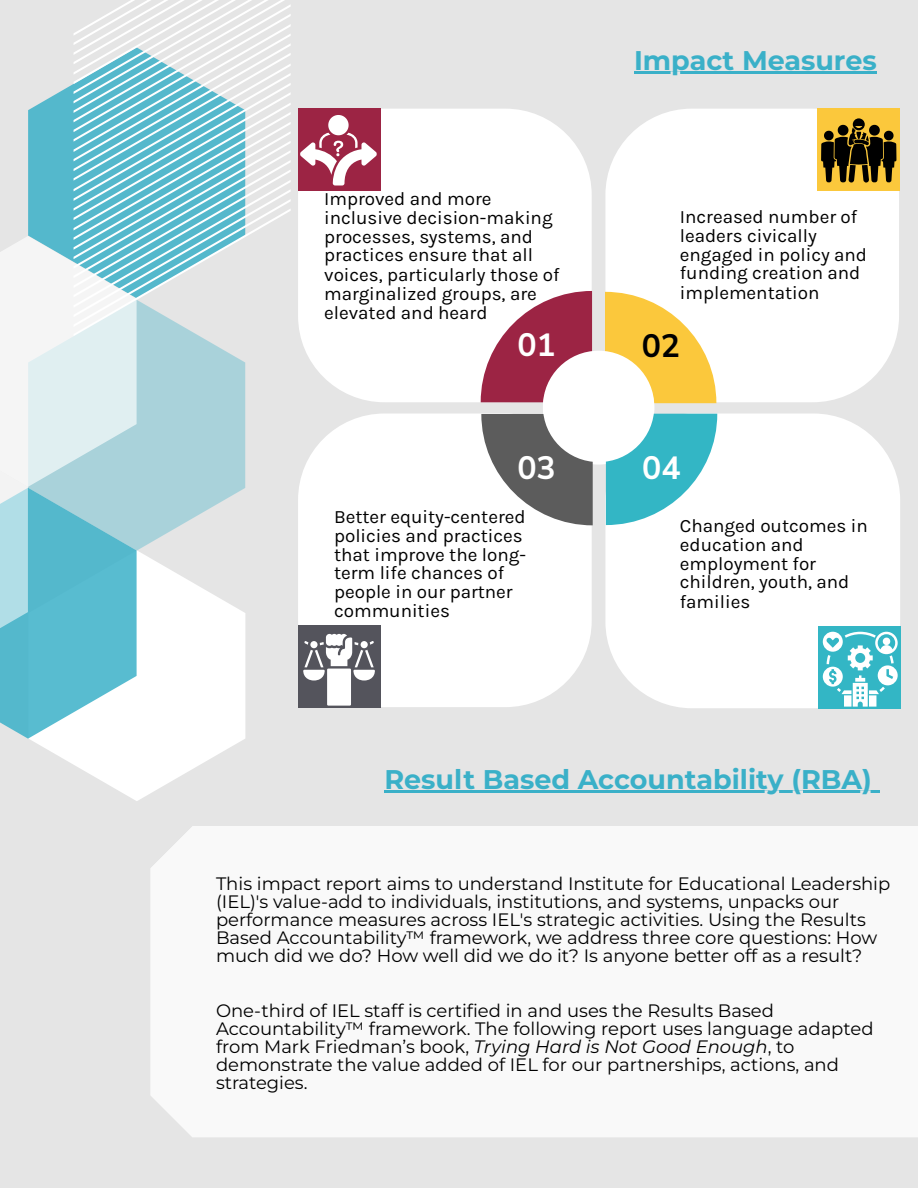
<style>
.page{position:relative;width:918px;height:1188px;background:#e5e5e5}
.page>*{position:absolute;margin:0;border:0;box-sizing:border-box;transform-origin:0 0}
.t1{font:700 32.1px "Nunito Sans";color:#fff}
.t2{font:700 32.1px "Nunito Sans";color:#000}
.t3{font:700 27px "Montserrat";color:#3ab0c8}
.t4{font:18.9px/18.9px "Karla";color:#000}
.t5{font:18px/18px "Montserrat";color:#000}
.s1{font-style:italic}
</style>
<div class="page">
<hr style="left:634px;top:72px;width:243px;height:2px;background:#3ab0c8">
<div style="left:605px;top:109px;width:294px;height:293px;background:#fff;border-radius:86px"></div>
<div style="left:298px;top:109px;width:294px;height:293px;background:#fff;border-radius:86px"></div>
<svg style="left:481px;top:291px;width:111px;height:111px"></svg>
<svg style="left:605px;top:292px;width:111px;height:111px"></svg>
<div style="left:818px;top:109px;width:82px;height:82px;background:#fbc83c"></div>
<div style="left:298px;top:109px;width:82px;height:82px;background:#9c2444"></div>
<svg style="left:821px;top:118px;width:75px;height:65px"></svg>
<svg style="left:300px;top:115px;width:77px;height:71px"></svg>
<div style="left:298px;top:414px;width:294px;height:293px;background:#fff;border-radius:86px"></div>
<div style="left:605px;top:414px;width:295px;height:294px;background:#fff;border-radius:87px"></div>
<div style="left:298px;top:626px;width:82px;height:82px;background:#54545c"></div>
<div style="left:819px;top:627px;width:82px;height:82px;background:#33b6c5"></div>
<svg style="left:606px;top:414px;width:111px;height:111px"></svg>
<svg style="left:481px;top:414px;width:112px;height:111px"></svg>
<svg style="left:303px;top:634px;width:72px;height:72px"></svg>
<svg style="left:823px;top:632px;width:75px;height:75px"></svg>
<div style="left:543px;top:351px;width:111px;height:111px;background:#fff;border-radius:50%"></div>
<svg style="left:30px;top:551px;width:215px;height:250px;fill:#fff"></svg>
<svg style="left:28px;top:53px;width:46px;height:183px;fill:#54b8cc"></svg>
<svg style="left:74px;top:0;width:217px;height:299px"></svg>
<svg style="left:137px;top:300px;width:108px;height:250px;fill:#a9d2da"></svg>
<svg style="left:0;top:236px;width:137px;height:503px"></svg>
<hr style="left:384px;top:791px;width:488px;height:2px;background:#3ab0c8">
<svg style="left:872px;top:791px;width:8px;height:2px"></svg>
<div style="left:150px;top:826px;width:768px;height:311px;background:#f9f9f9"></div>
<p class="t4" style="left:324px;top:189px;width:237px">Improved and more inclusive decision-making processes, systems, and practices ensure that all voices, particularly those of marginalized groups, are elevated and heard</p>
<p class="t3" style="left:634px;top:43px;width:244px">Impact Measures</p>
<p class="t4" style="left:680px;top:208px;width:179px">Increased number of</p>
<p class="t4" style="left:680px;top:227px;width:189px">leaders civically engaged in policy and funding creation and implementation</p>
<p class="t1" style="left:517px;top:324px;width:40px">01</p>
<p class="t2" style="left:642px;top:324px;width:40px">02</p>
<p class="t1" style="left:517px;top:446px;width:40px">03</p>
<p class="t1" style="left:642px;top:446px;width:40px">04</p>
<p class="t4" style="left:334px;top:507px;width:193px">Better equity-centered</p>
<p class="t4" style="left:334px;top:526px;width:193px">policies and practices that improve the long&shy;term life chances of people in our partner communities</p>
<p class="t4" style="left:680px;top:516px;width:189px">Changed outcomes in education and employment for children, youth, and families</p>
<p class="t3" style="left:384px;top:762px;width:489px">Result Based Accountability (RBA)</p>
<p class="t5" style="left:216px;top:874px;width:676px">This impact report aims to understand Institute for Educational Leadership (IEL)'s value-add to individuals, institutions, and systems, unpacks our</p>
<p class="t5" style="left:216px;top:910px;width:663px">performance measures across IEL's strategic activities. Using the Results<br>Based Accountability™ framework, we address three core questions: How much did we do? How well did we do it? Is anyone better off as a result?</p>
<p class="t5" style="left:216px;top:1001px;width:659px">One-third of IEL staff is certified in and uses the Results Based Accountability™ framework. The following report uses language adapted from Mark Friedman’s book, <span class="s1">Trying Hard is Not Good Enough</span>, to demonstrate the value added of IEL for our partnerships, actions, and strategies.</p>
</div>
